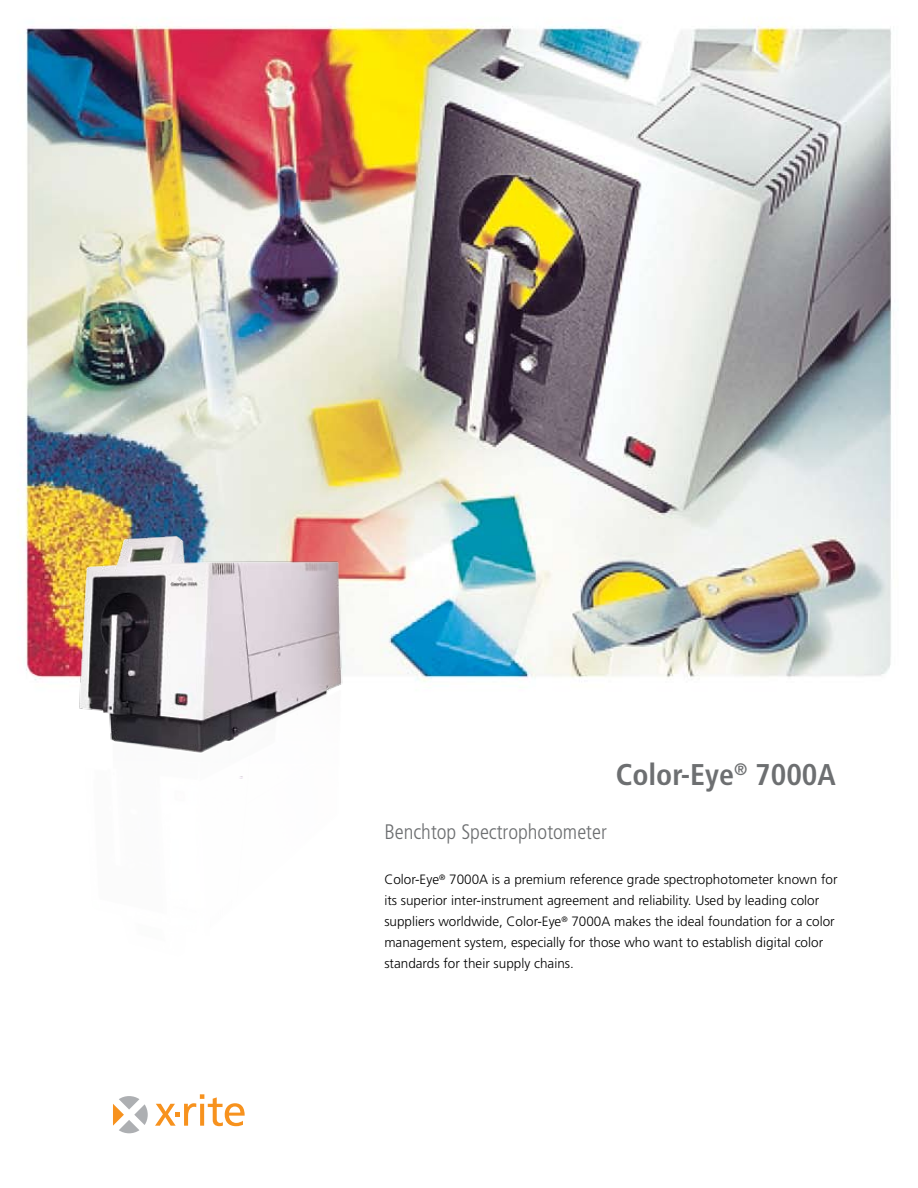
<style>
.page{position:relative;width:918px;height:1188px;background:#fff}
.page>*{position:absolute;margin:0;border:0;box-sizing:border-box;transform-origin:0 0}
.t1{font:700 condensed 30px "Frutiger";color:#6d6f71}
.t2{font:300 condensed 21px "Frutiger";color:#6d6f71}
.t3{font:300 13.5px/21px "Frutiger";color:#000}
</style>
<div class="page">
<img style="left:20px;top:22px;width:872px;height:1112px">
<svg style="left:155px;top:1094px;width:90px;height:32px"></svg>
<svg style="left:113px;top:1096px;width:35px;height:37px"></svg>
<img style="left:75px;top:529px;width:291px;height:495px">
<h1 class="t1" style="left:616px;top:757px;width:222px">Color-Eye<sup>®</sup> 7000A</h1>
<h2 class="t2" style="left:384px;top:820px;width:224px">Benchtop Spectrophotometer</h2>
<p class="t3" style="left:384px;top:869px;width:455px">Color-Eye<sup>®</sup> 7000A is a premium reference grade spectrophotometer known for its superior inter-instrument agreement and reliability. Used by leading color suppliers worldwide, Color-Eye<sup>®</sup> 7000A makes the ideal foundation for a color management system, especially for those who want to establish digital color standards for their supply chains.</p>
</div>
